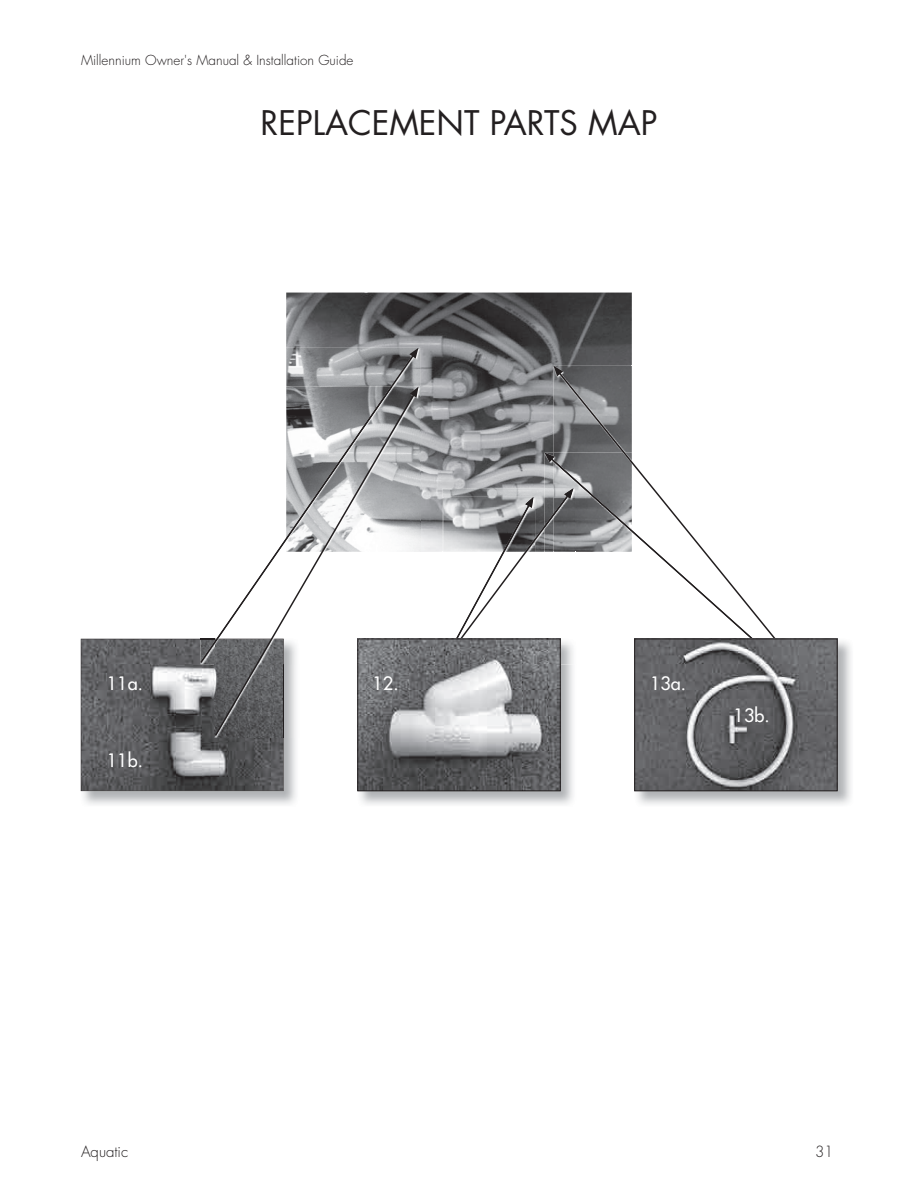
<style>
.page{position:relative;width:918px;height:1188px;background:#fff}
.page>*{position:absolute;margin:0;border:0;box-sizing:border-box;transform-origin:0 0}
.t1{font:33px "Futura Std";color:#231f20}
.t2{font:500 18px "Futura Std";color:#fff}
.t3{font:300 15px "Futura Std";color:#231f20}
.t4{font:300 13.5px "Futura Std";color:#231f20}
</style>
<div class="page">
<img style="left:286px;top:293px;width:346px;height:259px">
<img style="left:286px;top:348px;width:134px;height:192px">
<svg style="left:286px;top:354px;width:128px;height:38px;background:#959799"></svg>
<svg style="left:409px;top:348px;width:9px;height:11px"></svg>
<img style="left:420px;top:387px;width:1px;height:165px">
<img style="left:286px;top:387px;width:107px;height:5px">
<svg style="left:81px;top:638px;width:203px;height:153px;background:#6b6c6e"></svg>
<svg style="left:213px;top:392px;width:203px;height:346px"></svg>
<svg style="left:410px;top:387px;width:8px;height:11px"></svg>
<img style="left:544px;top:462px;width:6px;height:26px">
<img style="left:554px;top:366px;width:78px;height:87px">
<svg style="left:544px;top:453px;width:11px;height:9px"></svg>
<svg style="left:558px;top:372px;width:218px;height:266px"></svg>
<svg style="left:554px;top:366px;width:9px;height:10px"></svg>
<img style="left:357px;top:638px;width:216px;height:167px">
<img style="left:357px;top:638px;width:63px;height:26px">
<svg style="left:443px;top:488px;width:133px;height:175px"></svg>
<img style="left:360px;top:641px;width:199px;height:148px">
<div style="left:358px;top:639px;width:203px;height:152px;border:1px solid #231f20"></div>
<img style="left:634px;top:638px;width:217px;height:167px">
<img style="left:634px;top:638px;width:146px;height:1px">
<img style="left:636px;top:641px;width:200px;height:148px">
<div style="left:634px;top:639px;width:204px;height:152px;border:1px solid #231f20"></div>
<p class="t4" style="left:81px;top:52px;width:274px">Millennium Owner's Manual &amp; Installation Guide</p>
<h1 class="t1" style="left:261px;top:102px;width:398px">REPLACEMENT PARTS MAP</h1>
<h2 class="t2" style="left:107px;top:672px;width:38px">11a.</h2>
<h2 class="t2" style="left:107px;top:750px;width:38px">11b.</h2>
<h2 class="t2" style="left:373px;top:672px;width:28px">12.</h2>
<h2 class="t2" style="left:650px;top:672px;width:38px">13a.</h2>
<h2 class="t2" style="left:734px;top:705px;width:38px">13b.</h2>
<p class="t3" style="left:81px;top:1142px;width:49px">Aquatic</p>
<p class="t3" style="left:815px;top:1142px;width:20px">31</p>
</div>
